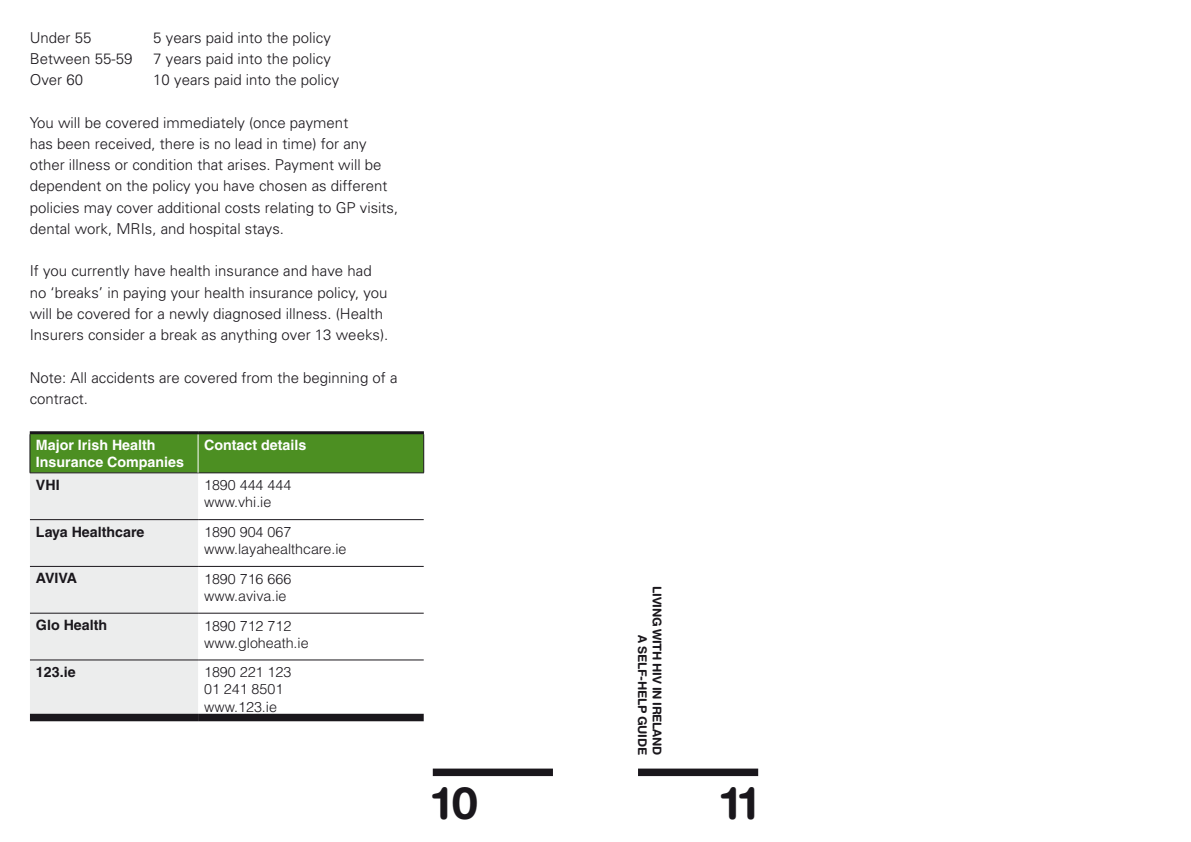
<style>
.page{position:relative;width:1191px;height:842px;background:#fff}
.page>*{position:absolute;margin:0;border:0;box-sizing:border-box;transform-origin:0 0}
.t1{font:700 45px "Helvetica Rounded LT";color:#1a171c}
.t2{font:300 15px/21.3px "Univers";color:#1a171c}
.t3{font:300 14.25px/17.1px "Helvetica LT";color:#1a171c}
.t4{font:700 14.25px/17.1px "Helvetica LT";color:#fff}
.t5{font:700 14.25px "Helvetica LT";color:#1a171c}
.t6{font:700 12px/14.4px "Helvetica Rounded LT";letter-spacing:-.03em;color:#1a171c;text-align:right}
</style>
<div class="page">
<div style="left:638px;top:768px;width:120px;height:8px;background:#1a171c"></div>
<div style="left:433px;top:768px;width:120px;height:8px;background:#1a171c"></div>
<div style="left:31px;top:434px;width:392px;height:39px;background:#4c8f22"></div>
<div style="left:30px;top:474px;width:168px;height:240px;background:#eceded"></div>
<hr style="left:30px;top:434px;width:1px;height:39px;background:#1a171c">
<hr style="left:423px;top:434px;width:1px;height:39px;background:#1a171c">
<hr style="left:30px;top:473px;width:168px;height:1px;background:#1a171c">
<hr style="left:198px;top:473px;width:226px;height:1px;background:#1a171c">
<hr style="left:198px;top:434px;width:1px;height:39px;background:#fff">
<div style="left:30px;top:714px;width:168px;height:7px;background:#1a171c"></div>
<div style="left:198px;top:714px;width:226px;height:7px;background:#1a171c"></div>
<hr style="left:30px;top:431px;width:168px;height:3px;background:#1a171c">
<hr style="left:198px;top:431px;width:226px;height:3px;background:#1a171c">
<hr style="left:30px;top:519px;width:168px;height:1px;background:#1a171c">
<hr style="left:198px;top:519px;width:226px;height:1px;background:#1a171c">
<hr style="left:30px;top:566px;width:168px;height:1px;background:#1a171c">
<hr style="left:198px;top:566px;width:226px;height:1px;background:#1a171c">
<hr style="left:30px;top:613px;width:168px;height:1px;background:#1a171c">
<hr style="left:198px;top:613px;width:226px;height:1px;background:#1a171c">
<hr style="left:30px;top:660px;width:168px;height:1px;background:#1a171c">
<hr style="left:198px;top:660px;width:226px;height:1px;background:#1a171c">
<p class="t2" style="left:30px;top:26px;width:63px">Under 55</p>
<p class="t2" style="left:153px;top:26px;width:179px">5 years paid into the policy</p>
<p class="t2" style="left:30px;top:47px;width:104px">Between 55-59</p>
<p class="t2" style="left:153px;top:47px;width:179px">7 years paid into the policy</p>
<p class="t2" style="left:30px;top:69px;width:55px">Over 60</p>
<p class="t2" style="left:153px;top:69px;width:187px">10 years paid into the policy</p>
<p class="t2" style="left:30px;top:111px;width:370px">You will be covered immediately (once payment<br>has been received, there is no lead in time) for any other illness or condition that arises. Payment will be dependent on the policy you have chosen as different policies may cover additional costs relating to GP visits, dental work, MRIs, and hospital stays.</p>
<p class="t2" style="left:30px;top:260px;width:360px">If you currently have health insurance and have had no ‘breaks’ in paying your health insurance policy, you will be covered for a newly diagnosed illness. (Health Insurers consider a break as anything over 13 weeks).</p>
<p class="t2" style="left:30px;top:366px;width:369px">Note: All accidents are covered from the beginning of a contract.</p>
<p class="t4" style="left:36px;top:436px;width:150px">Major Irish Health<br>Insurance Companies</p>
<p class="t4" style="left:204px;top:436px;width:104px">Contact details</p>
<p class="t5" style="left:36px;top:476px;width:25px">VHI</p>
<p class="t3" style="left:204px;top:476px;width:89px">1890 444 444 www.vhi.ie</p>
<p class="t5" style="left:36px;top:523px;width:110px">Laya Healthcare</p>
<p class="t3" style="left:204px;top:523px;width:144px">1890 904 067 www.layahealthcare.ie</p>
<p class="t5" style="left:36px;top:570px;width:43px">AVIVA</p>
<p class="t3" style="left:204px;top:570px;width:89px">1890 716 666 www.aviva.ie</p>
<p class="t5" style="left:36px;top:616px;width:73px">Glo Health</p>
<p class="t3" style="left:204px;top:617px;width:106px">1890 712 712 www.gloheath.ie</p>
<p class="t5" style="left:36px;top:663px;width:41px">123.ie</p>
<p class="t3" style="left:204px;top:664px;width:89px">1890 221 123<br>01 241 8501 www.123.ie</p>
<p class="t6" style="left:664px;top:586px;width:170px;rotate:90deg">LIVING WITH HIV IN IRELAND<br>A SELF-HELP GUIDE</p>
<h1 class="t1" style="left:433px;top:775px;width:47px">10</h1>
<h1 class="t1" style="left:721px;top:775px;width:38px">11</h1>
</div>
